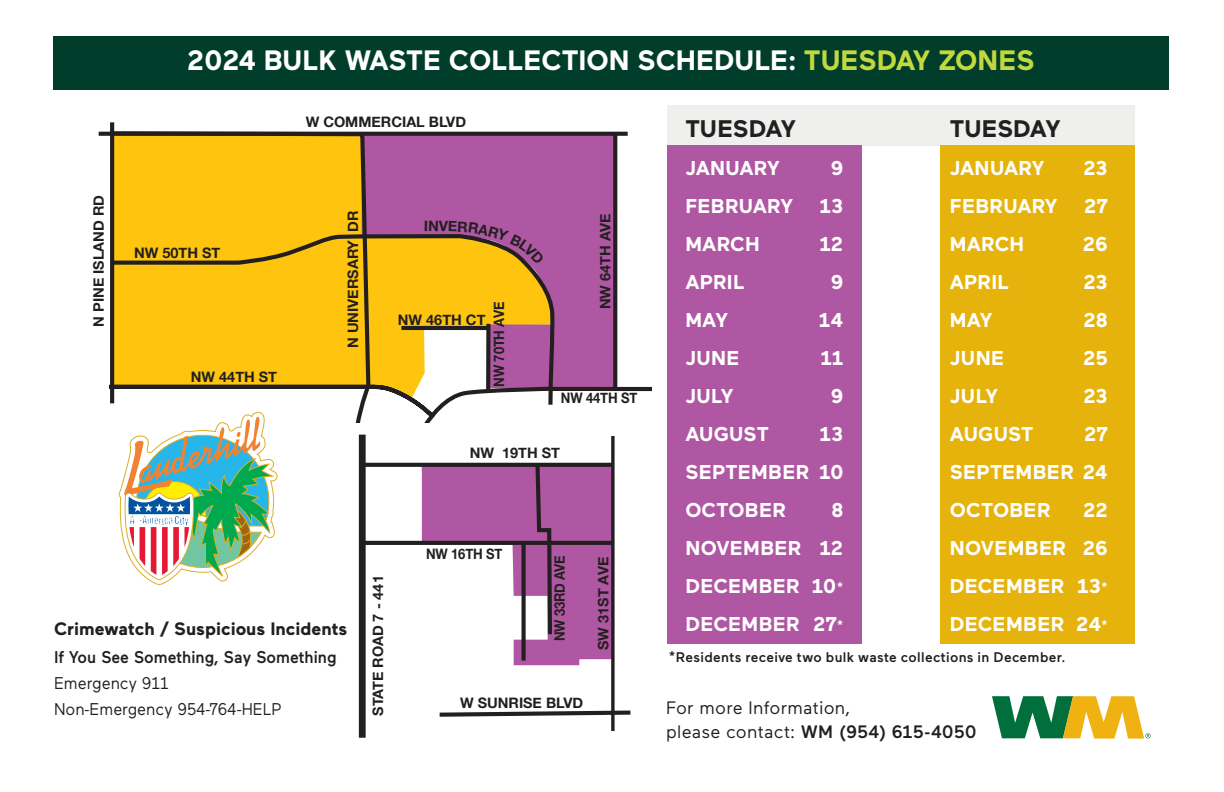
<style>
.page{position:relative;width:1224px;height:792px;background:#fff}
.page>*{position:absolute;margin:0;border:0;box-sizing:border-box;transform-origin:0 0}
.t1{font:700 28px "Maax";color:#fff}
.t2{font:700 24px "Maax";letter-spacing:-.005em;color:#231f20}
.t3{font:700 20px/38px "Maax";letter-spacing:.01em;color:#fff;text-align:justify}
.t4{font:18px/24px "Maax";letter-spacing:.015em;color:#231f20}
.t5{font:700 18px "Maax";color:#231f20}
.t6{font:17px/26px "Maax";color:#231f20;scale:.95 1}
.t7{font:700 14.4px "Helvetica Neue";color:#231f20}
.t8{font:700 14.4px "Helvetica Neue";color:#231f20;scale:.9 1}
.t9{font:500 14px "Maax";letter-spacing:.025em;color:#231f20}
.s1{color:#c2d83f}
.s2{font-weight:500}
.s3{font-weight:500;font-size:14px}
</style>
<div class="page">
<div style="left:668px;top:105px;width:467px;height:41px;background:#eff0ee"></div>
<div style="left:53px;top:36px;width:1116px;height:54px;background:#003d2a"></div>
<div style="left:373px;top:136px;width:240px;height:251px;background:#af57a2"></div>
<svg style="left:99px;top:132px;width:529px;height:4px"></svg>
<svg style="left:110px;top:122px;width:4px;height:7px"></svg>
<svg style="left:373px;top:232px;width:183px;height:151px;background:#e7b14e"></svg>
<svg style="left:613px;top:134px;width:4px;height:253px"></svg>
<svg style="left:486px;top:324px;width:4px;height:59px"></svg>
<hr style="left:401px;top:326px;width:87px;height:4px;background:#231f20">
<hr style="left:550px;top:387px;width:102px;height:4px;background:#231f20">
<svg style="left:109px;top:129px;width:264px;height:254px;background:#f1bc19"></svg>
<svg style="left:439px;top:710px;width:192px;height:7px"></svg>
<div style="left:359px;top:435px;width:7px;height:303px;background:#231f20"></div>
<svg style="left:611px;top:436px;width:4px;height:295px"></svg>
<svg style="left:109px;top:383px;width:503px;height:282px"></svg>
<div style="left:668px;top:146px;width:194px;height:498px;background:#af57a2"></div>
<div style="left:940px;top:146px;width:195px;height:498px;background:#e6b20c"></div>
<svg style="left:992px;top:696px;width:159px;height:43px"></svg>
<svg style="left:425px;top:220px;width:120px;height:45px;background:#c17c5e"></svg>
<p class="t1" style="left:187px;top:42px;width:849px">2024 BULK WASTE COLLECTION SCHEDULE: <span class="s1">TUESDAY ZONES</span></p>
<p class="t7" style="left:87px;top:327px;width:133px;rotate:-90deg">N PINE ISLAND RD</p>
<p class="t7" style="left:306px;top:110px;width:162px">W COMMERCIAL BLVD</p>
<p class="t7" style="left:134px;top:241px;width:88px">NW 50TH ST</p>
<p class="t7" style="left:191px;top:365px;width:88px">NW 44TH ST</p>
<p class="t7" style="left:342px;top:348px;width:139px;rotate:-90deg">N UNIVERSARY DR</p>
<p class="t7" style="left:398px;top:309px;width:89px">NW 46TH CT</p>
<p class="t8" style="left:488px;top:387px;width:96px;rotate:-90deg">NW 70TH AVE</p>
<p class="t7" style="left:594px;top:309px;width:97px;rotate:-90deg">NW 64TH AVE</p>
<p class="t8" style="left:561px;top:387px;width:86px">NW 44TH ST</p>
<p class="t7" style="left:470px;top:441px;width:92px">NW 19TH ST</p>
<p class="t5" style="left:54px;top:617px;width:295px">Crimewatch / Suspicious Incidents</p>
<p class="t6" style="left:54px;top:643px;width:299px"><span class="s2">If You See Something, Say Something<br></span>Emergency 911<br>Non-Emergency 954-764-HELP</p>
<p class="t7" style="left:367px;top:716px;width:142px;rotate:-90deg">STATE ROAD 7 - 441</p>
<p class="t8" style="left:426px;top:543px;width:86px">NW 16TH ST</p>
<p class="t8" style="left:548px;top:641px;width:97px;rotate:-90deg">NW 33RD AVE</p>
<p class="t7" style="left:592px;top:650px;width:95px;rotate:-90deg">SW 31ST AVE</p>
<p class="t7" style="left:460px;top:692px;width:125px">W SUNRISE BLVD</p>
<h4 class="t2" style="left:685px;top:113px;width:112px">TUESDAY</h4>
<h4 class="t2" style="left:950px;top:113px;width:112px">TUESDAY</h4>
<p class="t3" style="left:685px;top:148px;width:96px">JANUARY</p>
<p class="t3" style="left:831px;top:148px;width:14px">9</p>
<p class="t3" style="left:685px;top:186px;width:109px">FEBRUARY</p>
<p class="t3" style="left:820px;top:186px;width:25px">13</p>
<p class="t3" style="left:685px;top:224px;width:76px">MARCH</p>
<p class="t3" style="left:819px;top:224px;width:25px">12</p>
<p class="t3" style="left:685px;top:262px;width:61px">APRIL</p>
<p class="t3" style="left:831px;top:262px;width:14px">9</p>
<p class="t3" style="left:685px;top:300px;width:44px">MAY</p>
<p class="t3" style="left:819px;top:300px;width:26px">14</p>
<p class="t3" style="left:685px;top:338px;width:56px">JUNE</p>
<p class="t3" style="left:820px;top:338px;width:24px">11</p>
<p class="t3" style="left:685px;top:376px;width:50px">JULY</p>
<p class="t3" style="left:831px;top:376px;width:14px">9</p>
<p class="t3" style="left:685px;top:414px;width:85px">AUGUST</p>
<p class="t3" style="left:950px;top:148px;width:96px">JANUARY</p>
<p class="t3" style="left:1084px;top:148px;width:26px">23</p>
<p class="t3" style="left:950px;top:186px;width:109px">FEBRUARY</p>
<p class="t3" style="left:1084px;top:186px;width:25px">27</p>
<p class="t3" style="left:950px;top:224px;width:76px">MARCH</p>
<p class="t3" style="left:1083px;top:224px;width:26px">26</p>
<p class="t3" style="left:950px;top:262px;width:61px">APRIL</p>
<p class="t3" style="left:1084px;top:262px;width:26px">23</p>
<p class="t3" style="left:950px;top:300px;width:44px">MAY</p>
<p class="t3" style="left:1083px;top:300px;width:26px">28</p>
<p class="t3" style="left:950px;top:338px;width:56px">JUNE</p>
<p class="t3" style="left:1083px;top:338px;width:26px">25</p>
<p class="t3" style="left:950px;top:376px;width:50px">JULY</p>
<p class="t3" style="left:1084px;top:376px;width:26px">23</p>
<p class="t3" style="left:950px;top:414px;width:85px">AUGUST</p>
<p class="t3" style="left:685px;top:414px;width:160px;text-indent:134px">13<br>SEPTEMBER 10<br>OCTOBER</p>
<p class="t3" style="left:950px;top:414px;width:159px;text-indent:134px">27<br>SEPTEMBER 24<br>OCTOBER</p>
<p class="t3" style="left:950px;top:490px;width:160px;text-indent:133px">22<br>NOVEMBER 26<br>DECEMBER 13<span class="s3">* </span>DECEMBER 24<span class="s3">*</span></p>
<p class="t9" style="left:669px;top:648px;width:398px">*Residents receive two bulk waste collections in December.</p>
<p class="t4" style="left:666px;top:695px;width:312px">For more Information,<br>please contact: <span class="s2">WM (954) 615-4050</span></p>
<p class="t3" style="left:685px;top:490px;width:160px;text-indent:146px">8<br>NOVEMBER 12<br>DECEMBER 10<span class="s3">* </span>DECEMBER 27<span class="s3">*</span></p>
</div>
